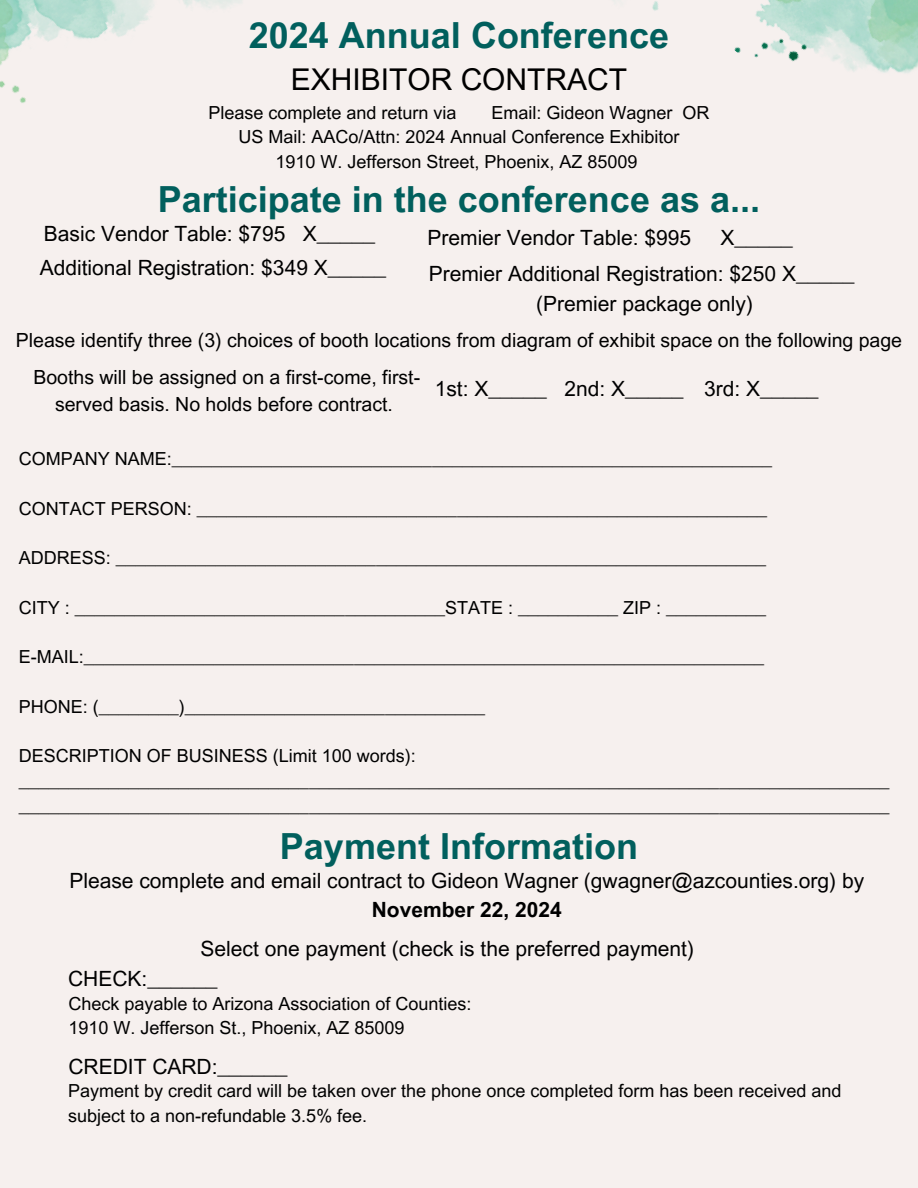
<style>
.page{position:relative;width:918px;height:1188px;background:#f6f0ee}
.page>*{position:absolute;margin:0;border:0;box-sizing:border-box;transform-origin:0 0}
.t1{font:700 36px "Arial MT Pro";color:#015f5d}
.t2{font:30px "Arial MT Pro";color:#000}
.t3{font:21px/29.2px "Arial MT Pro";color:#000;text-align:center}
.t4{font:19.5px/27px "Arial MT Pro";color:#000;text-align:center}
.t5{font:18px/24.8px "Arial MT Pro";color:#000}
.s1{font-weight:700}
</style>
<div class="page">
<img style="left:871px;top:0;width:47px;height:73px">
<img style="left:652px;top:0;width:219px;height:72px">
<img style="left:0;top:0;width:242px;height:103px">
<h2 class="t1" style="left:249px;top:21px;width:422px">2024 Annual Conference</h2>
<h2 class="t2" style="left:291px;top:69px;width:338px">EXHIBITOR CONTRACT</h2>
<p class="t5" style="left:208px;top:102px;width:250px">Please complete and return via</p>
<p class="t5" style="left:492px;top:102px;width:220px">Email: Gideon Wagner OR</p>
<p class="t5" style="left:238px;top:127px;width:443px">US Mail: AACo/Attn: 2024 Annual Conference Exhibitor</p>
<p class="t5" style="left:275px;top:152px;width:364px">1910 W. Jefferson Street, Phoenix, AZ 85009</p>
<p class="t1" style="left:158px;top:186px;width:604px">Participate in the conference as a...</p>
<p class="t3" style="left:44px;top:221px;width:333px">Basic Vendor Table: $795 X_____</p>
<h1 class="t3" style="left:428px;top:226px;width:265px">Premier Vendor Table: $995</h1>
<h1 class="t3" style="left:720px;top:226px;width:74px">X_____</h1>
<h4 class="t3" style="left:429px;top:262px;width:427px">Premier Additional Registration: $250 X_____ (Premier package only)</h4>
<h4 class="t3" style="left:40px;top:255px;width:348px">Additional Registration: $349 X_____</h4>
<h3 class="t4" style="left:16px;top:329px;width:888px">Please identify three (3) choices of booth locations from diagram of exhibit space on the following page</h3>
<p class="t4" style="left:33px;top:366px;width:388px">Booths will be assigned on a first-come, first&shy;served basis. No holds before contract.</p>
<p class="t3" style="left:435px;top:377px;width:114px">1st: X_____</p>
<h3 class="t3" style="left:565px;top:377px;width:121px">2nd: X_____</h3>
<p class="t3" style="left:704px;top:377px;width:116px">3rd: X_____</p>
<h1 class="t5" style="left:19px;top:449px;width:755px">COMPANY NAME:____________________________________________________________</h1>
<h4 class="t5" style="left:19px;top:498px;width:750px">CONTACT PERSON: _________________________________________________________</h4>
<h4 class="t5" style="left:19px;top:548px;width:749px">ADDRESS: _________________________________________________________________</h4>
<h4 class="t5" style="left:19px;top:597px;width:749px">CITY : _____________________________________STATE : __________ ZIP : __________</h4>
<h4 class="t5" style="left:19px;top:647px;width:747px">E-MAIL:____________________________________________________________________</h4>
<h4 class="t5" style="left:19px;top:696px;width:468px">PHONE: (________)______________________________</h4>
<h4 class="t5" style="left:19px;top:746px;width:399px">DESCRIPTION OF BUSINESS (Limit 100 words):</h4>
<h4 class="t5" style="left:19px;top:770px;width:872px">_______________________________________________________________________________________ _______________________________________________________________________________________</h4>
<h4 class="t1" style="left:280px;top:833px;width:360px">Payment Information</h4>
<h4 class="t3" style="left:69px;top:869px;width:796px">Please complete and email contract to Gideon Wagner (gwagner@azcounties.org) by<br><span class="s1">November 22, 2024</span></h4>
<h5 class="t3" style="left:201px;top:937px;width:495px">Select one payment (check is the preferred payment)</h5>
<h5 class="t3" style="left:68px;top:967px;width:151px">CHECK:______</h5>
<h5 class="t5" style="left:68px;top:993px;width:405px">Check payable to Arizona Association of Counties:</h5>
<h5 class="t5" style="left:68px;top:1018px;width:338px">1910 W. Jefferson St., Phoenix, AZ 85009</h5>
<h5 class="t3" style="left:68px;top:1055px;width:221px">CREDIT CARD:______</h5>
<h5 class="t5" style="left:68px;top:1081px;width:775px">Payment by credit card will be taken over the phone once completed form has been received and subject to a non-refundable 3.5% fee.</h5>
</div>
